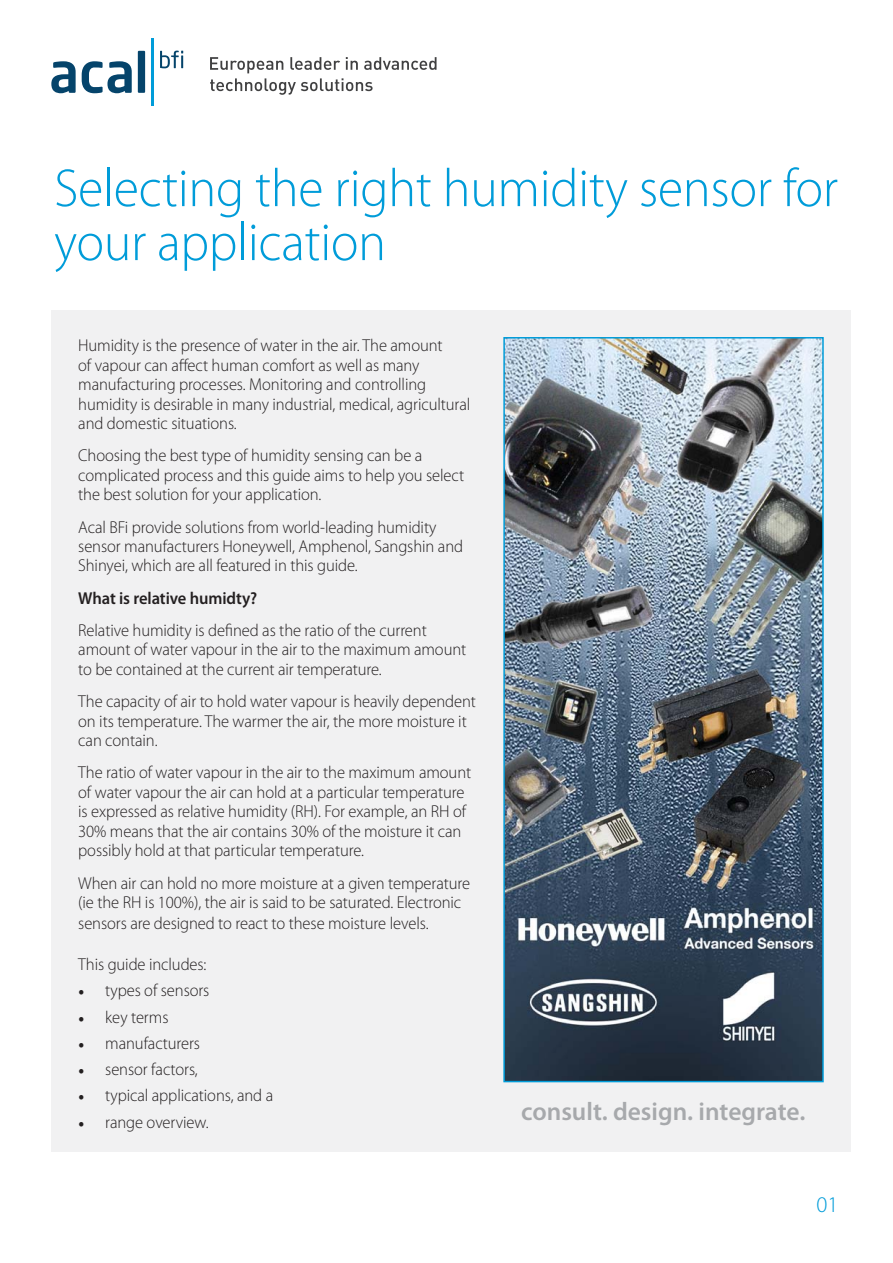
<style>
.page{position:relative;width:893px;height:1263px;background:#fff}
.page>*{position:absolute;margin:0;border:0;box-sizing:border-box;transform-origin:0 0}
.t1{font:300 54px/54px "Myriad Pro";letter-spacing:-.005em;color:#009cd9;scale:.96 1}
.t2{font:600 25.5px "Myriad Pro";color:#a7a9ac}
.t3{font:300 22.5px "Myriad Pro";color:#009cd9}
.t4{font:300 17.25px/19.5px "Myriad Pro";letter-spacing:-.005em;color:#231f20;scale:.96 1}
.t5{font:600 17.25px "Myriad Pro";letter-spacing:-.005em;color:#231f20;scale:.96 1}
.s1{font-family:"Minion Pro";font-weight:400}
</style>
<div class="page">
<div style="left:51px;top:311px;width:799px;height:841px;background:#f1f1f2"></div>
<svg style="left:210px;top:57px;width:226px;height:38px"></svg>
<hr style="left:151px;top:38px;width:2px;height:67px;background:#009cd9">
<svg style="left:51px;top:61px;width:25px;height:32px"></svg>
<div style="left:138px;top:51px;width:7px;height:42px;background:#05446b"></div>
<svg style="left:82px;top:61px;width:50px;height:32px"></svg>
<svg style="left:160px;top:51px;width:23px;height:17px"></svg>
<img style="left:506px;top:340px;width:315px;height:739px">
<div style="left:503px;top:337px;width:321px;height:745px;border:2px solid #009cd9"></div>
<h1 class="t1" style="left:54px;top:165px;width:818px">Selecting the right humidity sensor for your application</h1>
<p class="t4" style="left:78px;top:337px;width:410px">Humidity is the presence of water in the air. The amount<br>of vapour can affect human comfort as well as many manufacturing processes. Monitoring and controlling humidity is desirable in many industrial, medical, agricultural and domestic situations.</p>
<p class="t4" style="left:78px;top:447px;width:403px">Choosing the best type of humidity sensing can be a complicated process and this guide aims to help you select the best solution for your application.</p>
<p class="t4" style="left:78px;top:518px;width:402px">Acal BFi provide solutions from world-leading humidity sensor manufacturers Honeywell, Amphenol, Sangshin and<br>Shinyei, which are all featured in this guide.</p>
<p class="t5" style="left:78px;top:591px;width:188px">What is relative humidty?</p>
<p class="t4" style="left:78px;top:622px;width:406px">Relative humidity is defined as the ratio of the current amount of water vapour in the air to the maximum amount to be contained at the current air temperature.</p>
<p class="t4" style="left:78px;top:693px;width:416px">The capacity of air to hold water vapour is heavily dependent on its temperature. The warmer the air, the more moisture it can contain.</p>
<p class="t4" style="left:78px;top:764px;width:411px">The ratio of water vapour in the air to the maximum amount of water vapour the air can hold at a particular temperature is expressed as relative humidity (RH). For example, an RH of 30% means that the air contains 30% of the moisture it can possibly hold at that particular temperature.</p>
<p class="t4" style="left:78px;top:874px;width:410px;line-height:20.1px">When air can hold no more moisture at a given temperature (ie the RH is 100%), the air is said to be saturated. Electronic sensors are designed to react to these moisture levels.</p>
<p class="t4" style="left:78px;top:956px;width:135px">This guide includes:</p>
<p class="t4" style="left:78px;top:982px;width:138px"><span class="s1">•</span> types of sensors</p>
<p class="t4" style="left:78px;top:1008px;width:96px"><span class="s1">•</span> key terms</p>
<p class="t4" style="left:78px;top:1035px;width:128px"><span class="s1">•</span> manufacturers</p>
<p class="t4" style="left:78px;top:1061px;width:126px"><span class="s1">•</span> sensor factors,</p>
<p class="t4" style="left:78px;top:1087px;width:205px"><span class="s1">•</span> typical applications, and a</p>
<p class="t4" style="left:78px;top:1113px;width:137px"><span class="s1">•</span> range overview.</p>
<h2 class="t2" style="left:521px;top:1101px;width:286px">consult. design. integrate.</h2>
<h3 class="t3" style="left:816px;top:1195px;width:23px">01</h3>
</div>
